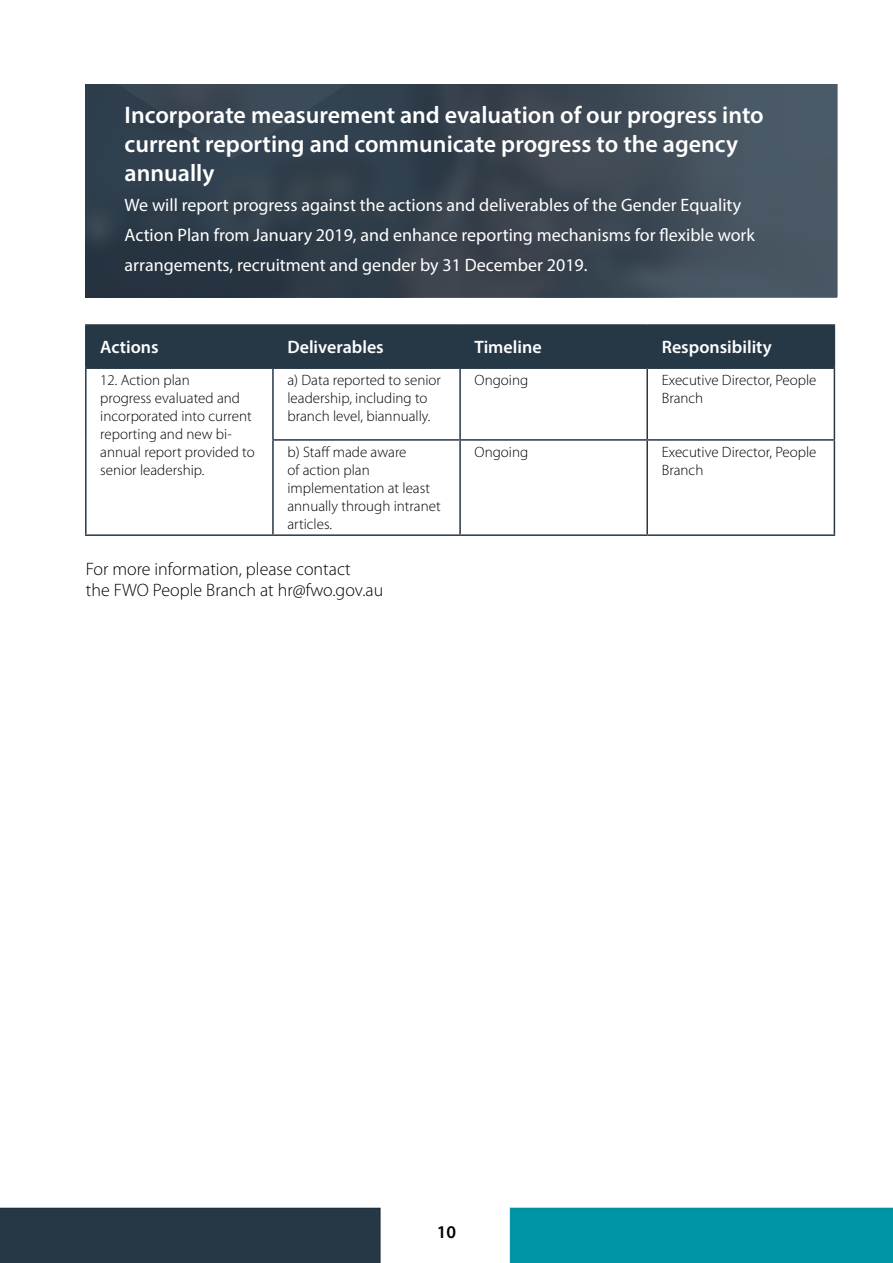
<style>
.page{position:relative;width:893px;height:1263px;background:#fff}
.page>*{position:absolute;margin:0;border:0;box-sizing:border-box;transform-origin:0 0}
.t1{font:600 24px/28.8px "Myriad Pro";color:#fff}
.t2{font:18px/30px "Myriad Pro";color:#fff}
.t3{font:300 18px "Myriad Pro";color:#000}
.t4{font:600 18px "Myriad Pro";color:#fff}
.t5{font:600 18px "Myriad Pro";color:#000}
.t6{font:300 15px/18px "Myriad Pro";color:#000}
</style>
<div class="page">
<div style="left:87px;top:326px;width:747px;height:41px;background:#263746"></div>
<hr style="left:85px;top:324px;width:188px;height:2px;background:#263746">
<hr style="left:85px;top:326px;width:2px;height:41px;background:#263746">
<hr style="left:273px;top:324px;width:187px;height:2px;background:#263746">
<hr style="left:272px;top:326px;width:2px;height:41px;background:#263746">
<hr style="left:460px;top:324px;width:187px;height:2px;background:#263746">
<hr style="left:459px;top:326px;width:2px;height:41px;background:#263746">
<hr style="left:647px;top:324px;width:188px;height:2px;background:#263746">
<hr style="left:646px;top:326px;width:2px;height:41px;background:#263746">
<hr style="left:834px;top:326px;width:1px;height:41px;background:#263746">
<hr style="left:85px;top:367px;width:188px;height:2px;background:#263746">
<hr style="left:85px;top:369px;width:2px;height:71px;background:#263746">
<hr style="left:273px;top:367px;width:187px;height:2px;background:#263746">
<hr style="left:272px;top:369px;width:2px;height:70px;background:#263746">
<hr style="left:460px;top:367px;width:187px;height:2px;background:#263746">
<hr style="left:459px;top:369px;width:2px;height:70px;background:#263746">
<hr style="left:647px;top:367px;width:188px;height:2px;background:#263746">
<hr style="left:646px;top:369px;width:2px;height:70px;background:#263746">
<hr style="left:834px;top:369px;width:1px;height:70px;background:#263746">
<hr style="left:85px;top:440px;width:2px;height:94px;background:#263746">
<hr style="left:272px;top:439px;width:188px;height:2px;background:#263746">
<hr style="left:272px;top:441px;width:2px;height:93px;background:#263746">
<hr style="left:460px;top:439px;width:187px;height:2px;background:#263746">
<hr style="left:459px;top:441px;width:2px;height:93px;background:#263746">
<hr style="left:647px;top:439px;width:188px;height:2px;background:#263746">
<hr style="left:646px;top:441px;width:2px;height:93px;background:#263746">
<hr style="left:834px;top:441px;width:1px;height:93px;background:#263746">
<hr style="left:85px;top:534px;width:188px;height:2px;background:#263746">
<hr style="left:273px;top:534px;width:187px;height:2px;background:#263746">
<hr style="left:460px;top:534px;width:187px;height:2px;background:#263746">
<hr style="left:647px;top:534px;width:188px;height:2px;background:#263746">
<img style="left:0;top:1207px;width:893px;height:56px">
<div style="left:85px;top:84px;width:753px;height:213px;background:linear-gradient(to right,#293643,#495560)"></div>
<p class="t1" style="left:125px;top:100px;width:641px">Incorporate measurement and evaluation of our progress into current reporting and communicate progress to the agency annually</p>
<p class="t2" style="left:125px;top:190px;width:632px">We will report progress against the actions and deliverables of the Gender Equality<br>Action Plan from January 2019, and enhance reporting mechanisms for flexible work arrangements, recruitment and gender by 31 December 2019.</p>
<p class="t4" style="left:100px;top:336px;width:60px">Actions</p>
<p class="t4" style="left:287px;top:336px;width:98px">Deliverables</p>
<p class="t4" style="left:475px;top:336px;width:69px">Timeline</p>
<p class="t4" style="left:662px;top:336px;width:111px">Responsibility</p>
<p class="t6" style="left:100px;top:371px;width:156px">12. Action plan<br>progress evaluated and incorporated into current reporting and new bi&shy;annual report provided to senior leadership.</p>
<p class="t6" style="left:287px;top:371px;width:155px">a) Data reported to senior leadership, including to branch level, biannually.</p>
<p class="t6" style="left:475px;top:371px;width:55px">Ongoing</p>
<p class="t6" style="left:662px;top:371px;width:156px">Executive Director, People<br>Branch</p>
<p class="t6" style="left:287px;top:443px;width:155px">b) Staff made aware<br>of action plan implementation at least annually through intranet articles.</p>
<p class="t6" style="left:475px;top:443px;width:55px">Ongoing</p>
<p class="t6" style="left:662px;top:443px;width:156px">Executive Director, People<br>Branch</p>
<p class="t3" style="left:86px;top:558px;width:266px">For more information, please contact</p>
<p class="t3" style="left:86px;top:580px;width:299px">the FWO People Branch at hr@fwo.gov.au</p>
<p class="t5" style="left:437px;top:1220px;width:21px">10</p>
</div>
